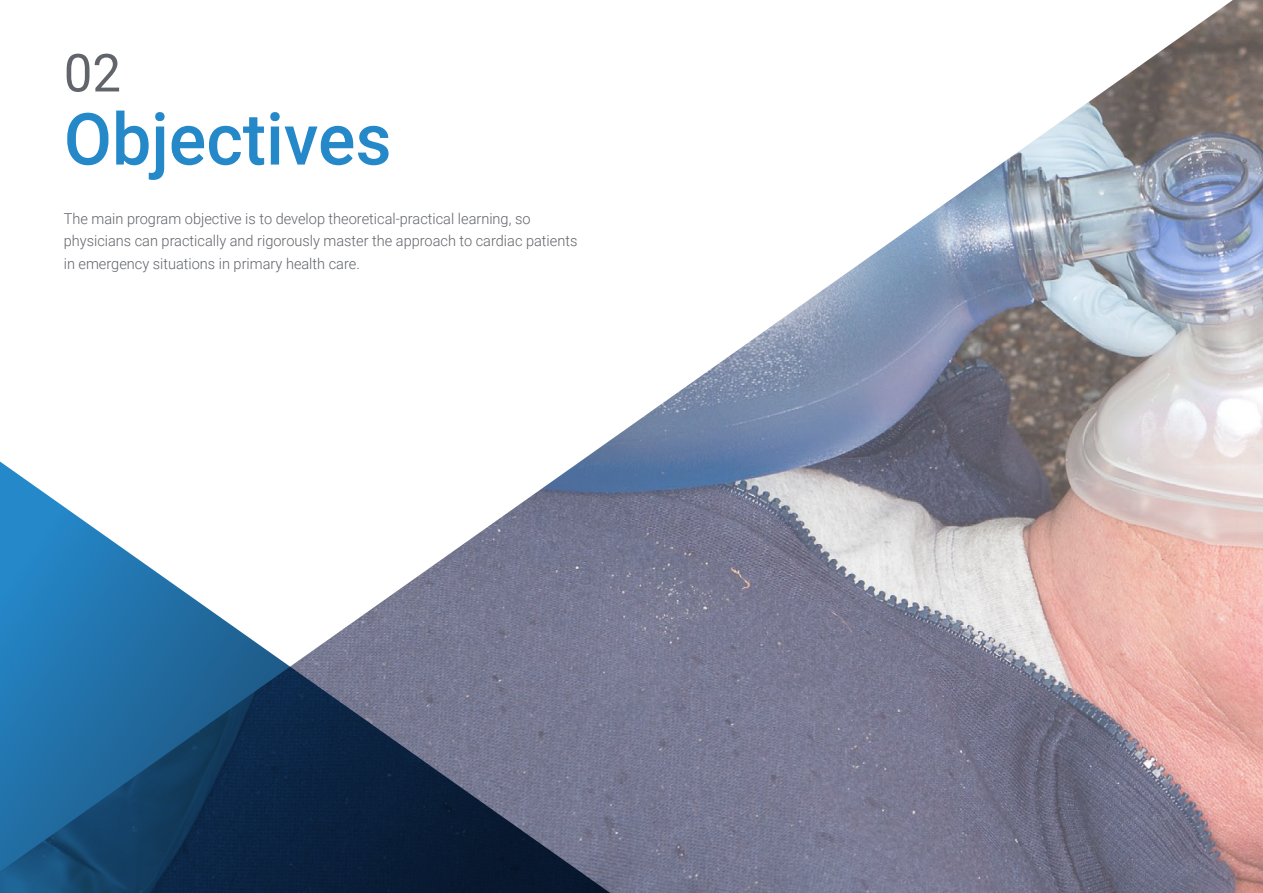
<style>
.page{position:relative;width:1263px;height:893px;background:#fff}
.page>*{position:absolute;margin:0;border:0;box-sizing:border-box;transform-origin:0 0}
.t1{font:500 72px "Roboto";color:#2488c9}
.t2{font:52.5px "Roboto";color:#61646a}
.t3{font:300 15px/22.5px "Roboto";color:#61646a}
</style>
<div class="page">
<img style="left:602px;top:0;width:661px;height:893px">
<svg style="left:0;top:446px;width:640px;height:447px"></svg>
<h2 class="t2" style="left:64px;top:36px;width:59px">02</h2>
<h1 class="t1" style="left:64px;top:89px;width:329px">Objectives</h1>
<p class="t3" style="left:64px;top:207px;width:515px">The main program objective is to develop theoretical-practical learning, so physicians can practically and rigorously master the approach to cardiac patients in emergency situations in primary health care.</p>
</div>
